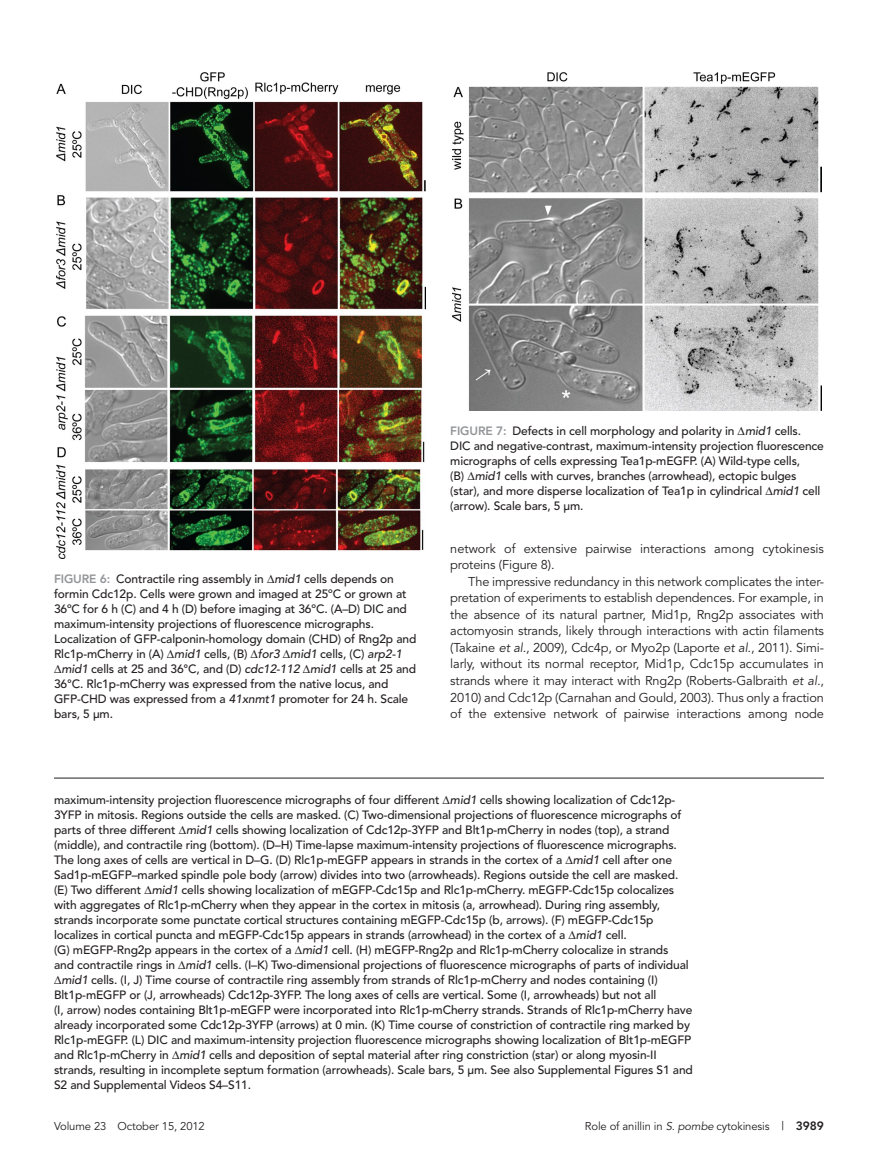
<style>
.page{position:relative;width:878px;height:1175px;background:#fff}
.page>*{position:absolute;margin:0;border:0;box-sizing:border-box;transform-origin:0 0}
.Para{font:12.75px/16.5px "Avenir";letter-spacing:-.01em;color:#231f20;text-align:justify}
.ParaFL{font:12.75px/16.5px "Avenir";color:#231f20}
.FigCaption_35_5p{font:500 12px "Avenir";letter-spacing:-.01em;color:#231f20}
.FigCaption{font:500 12px/15px "Avenir";letter-spacing:-.01em;color:#231f20}
.t1{font:11.25px "Avenir";letter-spacing:-.01em;color:#231f20}
.s1{font-weight:800;color:#939598}
.s2{font-style:italic}
.s3{font-size:12px}
.s4{font-weight:800;font-size:12px}
</style>
<div class="page">
<img style="left:56px;top:72px;width:369px;height:486px">
<hr style="left:54px;top:777px;width:770px;height:1px;background:#231f20">
<img style="left:452px;top:72px;width:369px;height:338px">
<p class="FigCaption" style="left:54px;top:571px;width:341px"><span class="s1">FIGURE 6:</span> Contractile ring assembly in <span class="s2">mid1</span> cells depends on</p>
<p class="FigCaption" style="left:54px;top:586px;width:354px">formin Cdc12p. Cells were grown and imaged at 25ºC or grown at</p>
<p class="FigCaption" style="left:54px;top:601px;width:354px">36ºC for 6 h (C) and 4 h (D) before imaging at 36ºC. (A–D) DIC and</p>
<p class="FigCaption" style="left:54px;top:616px;width:321px">maximum-intensity projections of fluorescence micrographs.</p>
<p class="FigCaption" style="left:54px;top:631px;width:364px">Localization of GFP-calponin-homology domain (CHD) of Rng2p and</p>
<p class="FigCaption" style="left:54px;top:646px;width:349px">Rlc1p-mCherry in (A) <span class="s2">mid1</span> cells, (B) <span class="s2">for3 mid1</span> cells, (C) <span class="s2">arp2-1</span></p>
<p class="FigCaption" style="left:61px;top:661px;width:356px"><span class="s2">mid1</span> cells at 25 and 36°C, and (D) <span class="s2">cdc12-112 mid1</span> cells at 25 and</p>
<p class="FigCaption" style="left:54px;top:676px;width:336px">36°C. Rlc1p-mCherry was expressed from the native locus, and</p>
<p class="FigCaption" style="left:54px;top:691px;width:356px">GFP-CHD was expressed from a <span class="s2">41xnmt1</span> promoter for 24 h. Scale</p>
<p class="FigCaption" style="left:54px;top:706px;width:61px">bars, 5 μm.</p>
<p class="FigCaption" style="left:450px;top:423px;width:375px"><span class="s1">FIGURE 7:</span> Defects in cell morphology and polarity in <span class="s2">mid1</span> cells.<br>DIC and negative-contrast, maximum-intensity projection fluorescence micrographs of cells expressing Tea1p-mEGFP. (A) Wild-type cells,<br>(B) <span class="s2">mid1</span> cells with curves, branches (arrowhead), ectopic bulges (star), and more disperse localization of Tea1p in cylindrical <span class="s2">mid1</span> cell (arrow). Scale bars, 5 μm.</p>
<p class="ParaFL" style="left:450px;top:540px;width:375px">network of extensive pairwise interactions among cytokinesis proteins (Figure 8).</p>
<p class="Para" style="left:450px;top:573px;width:375px;text-indent:18px">The impressive redundancy in this network complicates the inter&shy;pretation of experiments to establish dependences. For example, in the absence of its natural partner, Mid1p, Rng2p associates with actomyosin strands, likely through interactions with actin filaments (Takaine <span class="s2">et al.</span>, 2009), Cdc4p, or Myo2p (Laporte <span class="s2">et al.</span>, 2011). Simi&shy;larly, without its normal receptor, Mid1p, Cdc15p accumulates in strands where it may interact with Rng2p (Roberts-Galbraith <span class="s2">et al.</span>, 2010) and Cdc12p (Carnahan and Gould, 2003). Thus only a fraction of the extensive network of pairwise interactions among node</p>
<p class="FigCaption_35_5p" style="left:54px;top:792px;width:623px">maximum-intensity projection fluorescence micrographs of four different <span class="s2">mid1</span> cells showing localization of Cdc12p-</p>
<p class="FigCaption_35_5p" style="left:54px;top:807px;width:629px">3YFP in mitosis. Regions outside the cells are masked. (C) Two-dimensional projections of fluorescence micrographs of</p>
<p class="FigCaption_35_5p" style="left:54px;top:822px;width:617px">parts of three different <span class="s2">mid1</span> cells showing localization of Cdc12p-3YFP and Blt1p-mCherry in nodes (top), a strand</p>
<p class="FigCaption_35_5p" style="left:54px;top:837px;width:624px">(middle), and contractile ring (bottom). (D–H) Time-lapse maximum-intensity projections of fluorescence micrographs.</p>
<p class="FigCaption_35_5p" style="left:54px;top:852px;width:619px">The long axes of cells are vertical in D–G. (D) Rlc1p-mEGFP appears in strands in the cortex of a <span class="s2">mid1</span> cell after one</p>
<p class="FigCaption_35_5p" style="left:54px;top:867px;width:625px">Sad1p-mEGFP–marked spindle pole body (arrow) divides into two (arrowheads). Regions outside the cell are masked.</p>
<p class="FigCaption_35_5p" style="left:54px;top:882px;width:621px">(E) Two different <span class="s2">mid1</span> cells showing localization of mEGFP-Cdc15p and Rlc1p-mCherry. mEGFP-Cdc15p colocalizes</p>
<p class="FigCaption_35_5p" style="left:54px;top:897px;width:607px">with aggregates of Rlc1p-mCherry when they appear in the cortex in mitosis (a, arrowhead). During ring assembly,</p>
<p class="FigCaption_35_5p" style="left:54px;top:912px;width:601px">strands incorporate some punctate cortical structures containing mEGFP-Cdc15p (b, arrows). (F) mEGFP-Cdc15p</p>
<p class="FigCaption_35_5p" style="left:54px;top:927px;width:574px">localizes in cortical puncta and mEGFP-Cdc15p appears in strands (arrowhead) in the cortex of a <span class="s2">mid1</span> cell.</p>
<p class="FigCaption_35_5p" style="left:54px;top:942px;width:616px">(G) mEGFP-Rng2p appears in the cortex of a <span class="s2">mid1</span> cell. (H) mEGFP-Rng2p and Rlc1p-mCherry colocalize in strands</p>
<p class="FigCaption_35_5p" style="left:54px;top:957px;width:636px">and contractile rings in <span class="s2">mid1</span> cells. (I–K) Two-dimensional projections of fluorescence micrographs of parts of individual</p>
<p class="FigCaption_35_5p" style="left:61px;top:972px;width:597px"><span class="s2">mid1</span> cells. (I, J) Time course of contractile ring assembly from strands of Rlc1p-mCherry and nodes containing (I)</p>
<p class="FigCaption_35_5p" style="left:54px;top:987px;width:604px">Blt1p-mEGFP or (J, arrowheads) Cdc12p-3YFP. The long axes of cells are vertical. Some (I, arrowheads) but not all</p>
<p class="FigCaption_35_5p" style="left:54px;top:1002px;width:640px">(I, arrow) nodes containing Blt1p-mEGFP were incorporated into Rlc1p-mCherry strands. Strands of Rlc1p-mCherry have</p>
<p class="FigCaption_35_5p" style="left:54px;top:1017px;width:637px">already incorporated some Cdc12p-3YFP (arrows) at 0 min. (K) Time course of constriction of contractile ring marked by</p>
<p class="FigCaption_35_5p" style="left:54px;top:1032px;width:638px">Rlc1p-mEGFP. (L) DIC and maximum-intensity projection fluorescence micrographs showing localization of Blt1p-mEGFP</p>
<p class="FigCaption_35_5p" style="left:54px;top:1047px;width:604px">and Rlc1p-mCherry in <span class="s2">mid1</span> cells and deposition of septal material after ring constriction (star) or along myosin-II</p>
<p class="FigCaption_35_5p" style="left:54px;top:1062px;width:640px">strands, resulting in incomplete septum formation (arrowheads). Scale bars, 5 μm. See also Supplemental Figures S1 and</p>
<p class="FigCaption_35_5p" style="left:54px;top:1077px;width:199px">S2 and Supplemental Videos S4–S11.</p>
<p class="t1" style="left:54px;top:1119px;width:152px">Volume 23 October 15, 2012</p>
<p class="t1" style="left:585px;top:1119px;width:240px">Role of anillin in <span class="s2">S. pombe</span> cytokinesis <span class="s3">|</span> <span class="s4">3989</span></p>
</div>
